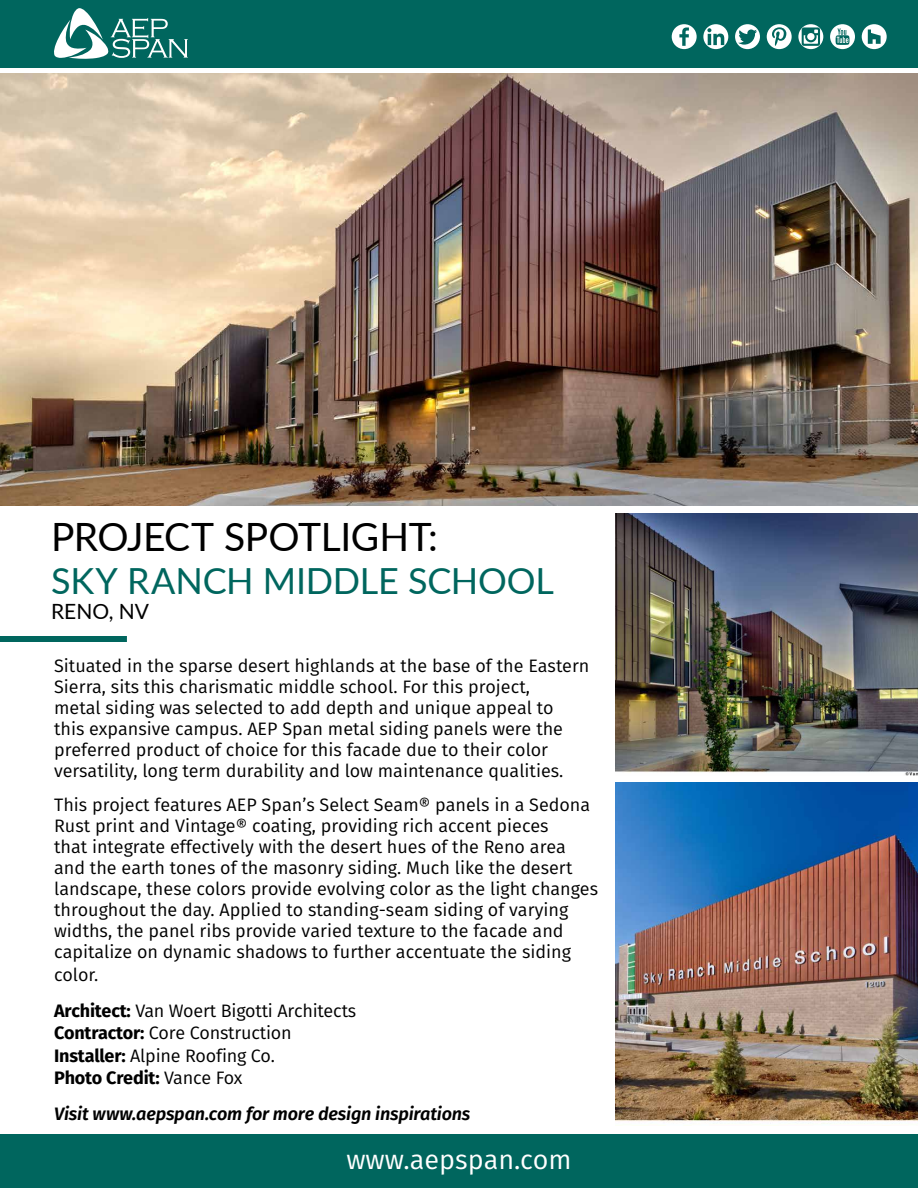
<style>
.page{position:relative;width:918px;height:1188px;background:#fff}
.page>*{position:absolute;margin:0;border:0;box-sizing:border-box;transform-origin:0 0}
.t1{font:39px "Lato";letter-spacing:-.01em;color:#000}
.t2{font:36px "Lato";letter-spacing:-.005em;color:#00665e}
.t3{font:27px "Fira Sans";color:#fff}
.t4{font:21px "Lato";color:#000}
.t5{font:18px/21.1px "Fira Sans";color:#000}
.t6{font:italic 600 18px "Fira Sans";letter-spacing:-.01em;color:#000}
.s1{font-weight:700}
</style>
<div class="page">
<div style="left:0;top:0;width:918px;height:68px;background:#00665e"></div>
<div style="left:0;top:1134px;width:918px;height:54px;background:#00665e"></div>
<svg style="left:672px;top:24px;width:25px;height:25px"></svg>
<svg style="left:703px;top:24px;width:25px;height:25px"></svg>
<svg style="left:735px;top:24px;width:25px;height:25px"></svg>
<svg style="left:767px;top:24px;width:25px;height:25px"></svg>
<svg style="left:798px;top:24px;width:25px;height:25px"></svg>
<svg style="left:830px;top:24px;width:25px;height:25px"></svg>
<svg style="left:862px;top:24px;width:25px;height:25px"></svg>
<svg style="left:54px;top:8px;width:134px;height:51px"></svg>
<div style="left:0;top:636px;width:127px;height:6px;background:#00665e"></div>
<img style="left:0;top:73px;width:918px;height:432px">
<img style="left:616px;top:513px;width:302px;height:262px">
<img style="left:616px;top:782px;width:302px;height:342px">
<h1 class="t1" style="left:51px;top:509px;width:388px">PROJECT SPOTLIGHT:</h1>
<h2 class="t2" style="left:51px;top:555px;width:504px">SKY RANCH MIDDLE SCHOOL</h2>
<p class="t4" style="left:51px;top:597px;width:99px">RENO, NV</p>
<p class="t5" style="left:54px;top:655px;width:537px">Situated in the sparse desert highlands at the base of the Eastern Sierra, sits this charismatic middle school. For this project,<br>metal siding was selected to add depth and unique appeal to<br>this expansive campus. AEP Span metal siding panels were the preferred product of choice for this facade due to their color versatility, long term durability and low maintenance qualities.</p>
<p class="t5" style="left:54px;top:795px;width:545px">This project features AEP Span’s Select Seam® panels in a Sedona Rust print and Vintage® coating, providing rich accent pieces<br>that integrate effectively with the desert hues of the Reno area and the earth tones of the masonry siding. Much like the desert landscape, these colors provide evolving color as the light changes throughout the day. Applied to standing-seam siding of varying widths, the panel ribs provide varied texture to the facade and capitalize on dynamic shadows to further accentuate the siding color.</p>
<p class="t5" style="left:54px;top:999px;width:304px;line-height:22.5px"><span class="s1">Architect:</span> Van Woert Bigotti Architects<br><span class="s1">Contractor:</span> Core Construction<br><span class="s1">Installer:</span> Alpine Roofing Co.<br><span class="s1">Photo Credit:</span> Vance Fox</p>
<p class="t6" style="left:54px;top:1102px;width:418px">Visit www.aepspan.com for more design inspirations</p>
<h3 class="t3" style="left:346px;top:1141px;width:227px">www.aepspan.com</h3>
</div>
